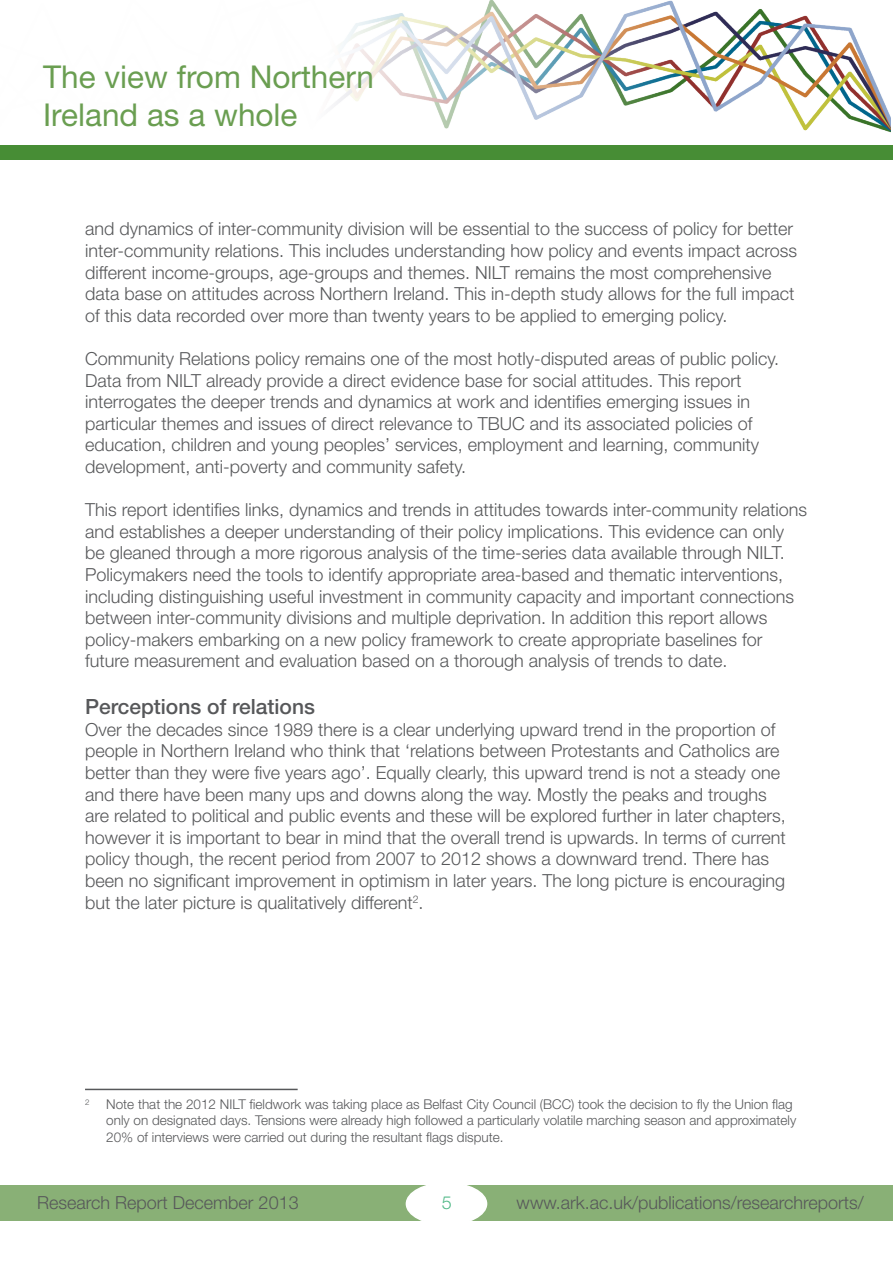
<style>
.page{position:relative;width:893px;height:1263px;background:#fff}
.page>*{position:absolute;margin:0;border:0;box-sizing:border-box;transform-origin:0 0}
.t1{font:31.5px/37.8px "Helvetica Neue";color:#6a9e51}
.t2{font:500 21px "Helvetica Neue";color:#57585a}
.t3{font:300 18px/21.6px "Helvetica Neue";color:#57585a}
.t4{font:300 18px "Helvetica Neue";color:#52b988}
.t5{font:300 13.5px/16.2px "Helvetica Neue";color:#57585a}
.t6{font:300 7.8px "Helvetica Neue";color:#57585a}
</style>
<div class="page">
<img style="left:334px;top:0;width:557px;height:133px">
<div style="left:0;top:1185px;width:893px;height:36px;background:#89b076"></div>
<div style="left:406px;top:1183px;width:81px;height:42px;background:#fff;border-radius:50%"></div>
<div style="left:406px;top:1182px;width:81px;height:43px;border:2px solid #fff;border-radius:50%"></div>
<div style="left:0;top:145px;width:893px;height:15px;background:#478d35"></div>
<hr style="left:85px;top:1089px;width:213px;height:1px;background:#57585a">
<h1 class="t1" style="left:43px;top:57px;width:332px">The view from Northern<br>Ireland as a whole</h1>
<p class="t3" style="left:85px;top:218px;width:714px">and dynamics of inter-community division will be essential to the success of policy for better inter-community relations. This includes understanding how policy and events impact across different income-groups, age-groups and themes. NILT remains the most comprehensive data base on attitudes across Northern Ireland. This in-depth study allows for the full impact of this data recorded over more than twenty years to be applied to emerging policy.</p>
<p class="t3" style="left:85px;top:347px;width:696px">Community Relations policy remains one of the most hotly-disputed areas of public policy.<br>Data from NILT already provide a direct evidence base for social attitudes. This report interrogates the deeper trends and dynamics at work and identifies emerging issues in particular themes and issues of direct relevance to TBUC and its associated policies of education, children and young peoples’ services, employment and learning, community development, anti-poverty and community safety.</p>
<p class="t3" style="left:85px;top:499px;width:724px">This report identifies links, dynamics and trends in attitudes towards inter-community relations and establishes a deeper understanding of their policy implications. This evidence can only be gleaned through a more rigorous analysis of the time-series data available through NILT.<br>Policymakers need the tools to identify appropriate area-based and thematic interventions, including distinguishing useful investment in community capacity and important connections between inter-community divisions and multiple deprivation. In addition this report allows policy-makers embarking on a new policy framework to create appropriate baselines for future measurement and evaluation based on a thorough analysis of trends to date.</p>
<p class="t2" style="left:85px;top:694px;width:231px">Perceptions of relations</p>
<p class="t3" style="left:85px;top:718px;width:702px">Over the decades since 1989 there is a clear underlying upward trend in the proportion of people in Northern Ireland who think that ‘relations between Protestants and Catholics are better than they were five years ago’. Equally clearly, this upward trend is not a steady one and there have been many ups and downs along the way. Mostly the peaks and troughs are related to political and public events and these will be explored further in later chapters, however it is important to bear in mind that the overall trend is upwards. In terms of current policy though, the recent period from 2007 to 2012 shows a downward trend. There has been no significant improvement in optimism in later years. The long picture is encouraging but the later picture is qualitatively different<sup>2</sup>.</p>
<p class="t6" style="left:85px;top:1097px;width:6px">2</p>
<p class="t5" style="left:106px;top:1096px;width:691px">Note that the 2012 NILT fieldwork was taking place as Belfast City Council (BCC) took the decision to fly the Union flag only on designated days. Tensions were already high followed a particularly volatile marching season and approximately<br>20% of interviews were carried out during the resultant flags dispute.</p>
<p class="t3" style="left:37px;top:1191px;width:263px">Research Report December 2013</p>
<p class="t4" style="left:442px;top:1192px;width:12px">5</p>
<p class="t3" style="left:517px;top:1191px;width:349px">www.ark.ac.uk/publications/researchreports/</p>
</div>
